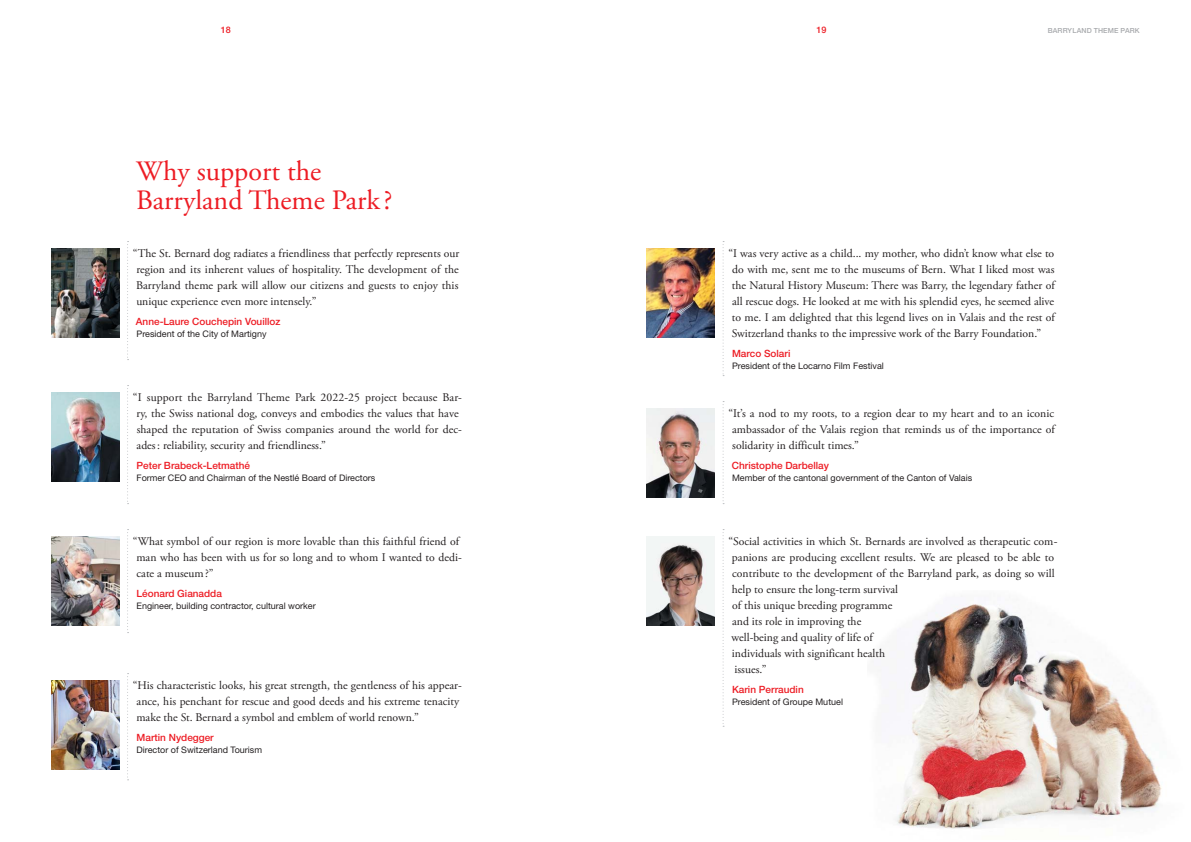
<style>
.page{position:relative;width:1191px;height:842px;background:#fff}
.page>*{position:absolute;margin:0;border:0;box-sizing:border-box;transform-origin:0 0}
.t1{font:28px/29px "Adobe Garamond Pro";color:#ed1c24}
.t2{font:11.7px/16px "Adobe Garamond Pro";color:#231f20}
.t3{font:500 10px "Helvetica Neue";color:#ed1c24}
.t4{font:9px "Helvetica Neue";color:#231f20}
.t5{font:500 9px "Helvetica Neue";color:#ed1c24}
.t6{font:500 7px "Helvetica Neue";letter-spacing:.02em;color:#a7a9ac}
</style>
<div class="page">
<img style="left:896px;top:604px;width:266px;height:225px">
<svg style="left:127px;top:241px;width:2px;height:119px"></svg>
<svg style="left:722px;top:241px;width:2px;height:135px"></svg>
<svg style="left:127px;top:385px;width:2px;height:119px"></svg>
<svg style="left:722px;top:401px;width:2px;height:103px"></svg>
<svg style="left:127px;top:529px;width:2px;height:104px"></svg>
<svg style="left:722px;top:529px;width:2px;height:198px"></svg>
<svg style="left:127px;top:673px;width:2px;height:107px"></svg>
<img style="left:51px;top:248px;width:68px;height:89px">
<img style="left:646px;top:248px;width:68px;height:89px">
<img style="left:51px;top:392px;width:68px;height:89px">
<img style="left:646px;top:408px;width:68px;height:89px">
<img style="left:51px;top:536px;width:68px;height:89px">
<img style="left:646px;top:536px;width:68px;height:89px">
<img style="left:51px;top:680px;width:68px;height:89px">
<p class="t5" style="left:221px;top:27px;width:12px">18</p>
<p class="t5" style="left:816px;top:27px;width:12px">19</p>
<p class="t6" style="left:1047px;top:28px;width:94px">BARRYLAND THEME PARK</p>
<h1 class="t1" style="left:136px;top:159px;width:258px">Why support the<br>Barryland T heme Park ?</h1>
<p class="t2" style="left:133px;top:246px;width:328px;text-align:justify">“The St. Bernard dog radiates a friendliness that perfectly represents our region and its inherent values of hospitality. The development of the Barryland theme park will allow our citizens and guests to enjoy this unique experience even more intensely.”</p>
<p class="t3" style="left:136px;top:318px;width:146px">Anne-Laure Couchepin Vouilloz</p>
<p class="t4" style="left:137px;top:331px;width:131px">President of the City of Martigny</p>
<p class="t2" style="left:133px;top:390px;width:331px">“I support the Barryland Theme Park 2022-25 project because Bar&shy;ry, the Swiss national dog, conveys and embodies the values that have shaped the reputation of Swiss companies around the world for dec&shy;ades : reliability, security and friendliness.”</p>
<p class="t3" style="left:137px;top:462px;width:115px">Peter Brabeck-Letmathé</p>
<p class="t4" style="left:137px;top:475px;width:240px">Former CEO and Chairman of the Nestlé Board of Directors</p>
<p class="t2" style="left:136px;top:534px;width:327px;text-indent:-4px">“What symbol of our region is more lovable than this faithful friend of man who has been with us for so long and to whom I wanted to dedi&shy;cate a museum ?”</p>
<p class="t3" style="left:137px;top:590px;width:87px">Léonard Gianadda</p>
<p class="t4" style="left:137px;top:603px;width:181px">Engineer, building contractor, cultural worker</p>
<p class="t2" style="left:136px;top:678px;width:327px;text-indent:-4px">“His characteristic looks, his great strength, the gentleness of his appear&shy;ance, his penchant for rescue and good deeds and his extreme tenacity make the St. Bernard a symbol and emblem of world renown.”</p>
<p class="t3" style="left:137px;top:734px;width:79px">Martin Nydegger</p>
<p class="t4" style="left:137px;top:747px;width:127px">Director of Switzerland Tourism</p>
<p class="t2" style="left:728px;top:246px;width:328px;text-align:justify">“I was very active as a child... my mother, who didn’t know what else to do with me, sent me to the museums of Bern. What I liked most was the Natural History Museum: There was Barry, the legendary father of all rescue dogs. He looked at me with his splendid eyes, he seemed alive to me. I am delighted that this legend lives on in Valais and the rest of Switzerland thanks to the impressive work of the Barry Foundation.”</p>
<p class="t3" style="left:732px;top:350px;width:60px">Marco Solari</p>
<p class="t4" style="left:732px;top:363px;width:153px">President of the Locarno Film Festival</p>
<p class="t2" style="left:732px;top:406px;width:324px;text-align:justify;text-indent:-4px">“It’s a nod to my roots, to a region dear to my heart and to an iconic ambassador of the Valais region that reminds us of the importance of solidarity in difficult times.”</p>
<p class="t3" style="left:732px;top:462px;width:99px">Christophe Darbellay</p>
<p class="t4" style="left:732px;top:475px;width:242px">Member of the cantonal government of the Canton of Valais</p>
<p class="t2" style="left:728px;top:534px;width:331px">“Social activities in which St. Bernards are involved as therapeutic com&shy;panions are producing excellent results. We are pleased to be able to contribute to the development of the Barryland park, as doing so will help to ensure the long-term survival<br>of this unique breeding programme<br>and its role in improving the<br>well-being and quality of life of<br>individuals with significant health<br>issues.”</p>
<p class="t3" style="left:732px;top:686px;width:73px">Karin Perraudin</p>
<p class="t4" style="left:732px;top:699px;width:112px">President of Groupe Mutuel</p>
</div>
